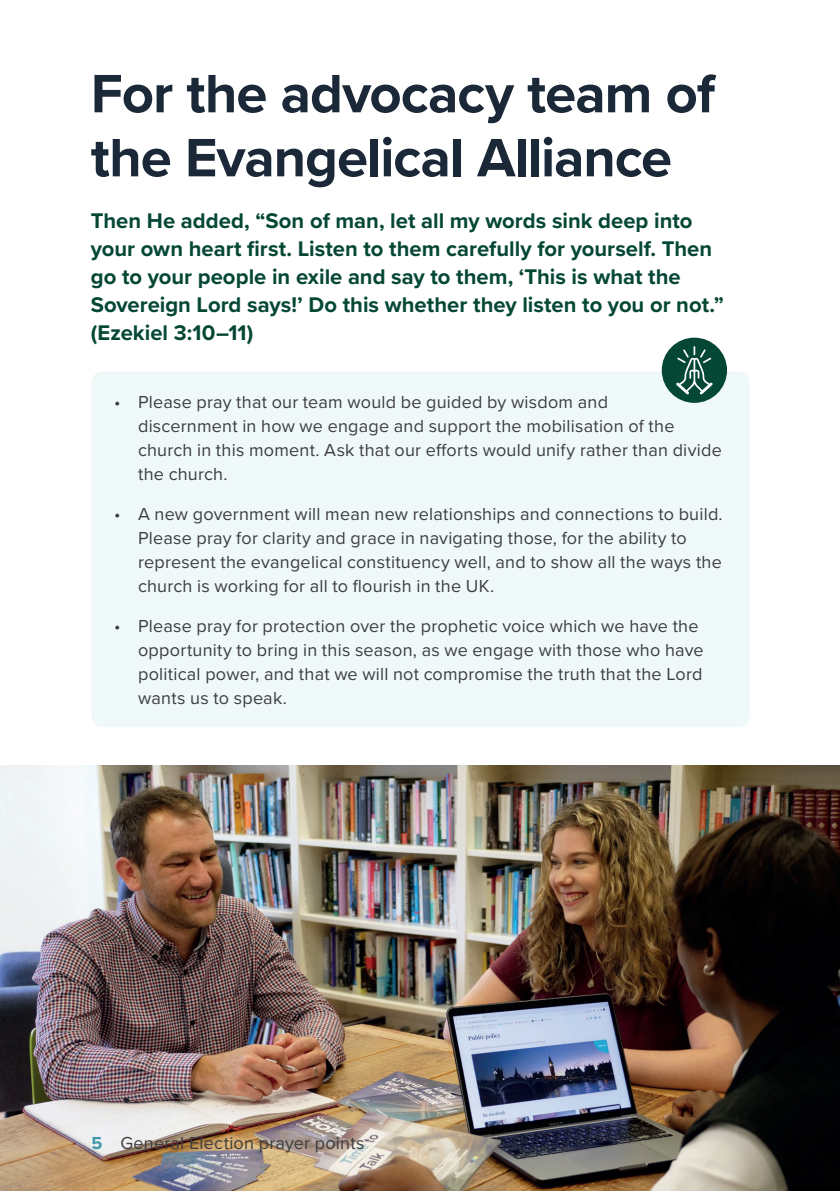
<style>
.page{position:relative;width:840px;height:1191px;background:#fff}
.page>*{position:absolute;margin:0;border:0;box-sizing:border-box;transform-origin:0 0}
.t1{font:700 56px/64px "Proxima Nova";letter-spacing:-.02em;color:#1b2838}
.t2{font:700 22px/28px "Proxima Nova";color:#054735}
.t3{font:18px/24px "Proxima Nova";letter-spacing:.01em;color:#3e3e3f}
.s1{font-weight:700;color:#3e9aab}
</style>
<div class="page">
<img style="left:0;top:765px;width:839px;height:426px">
<div style="left:91px;top:371px;width:658px;height:356px;background:#f0f9f9;border-radius:11px"></div>
<div style="left:661px;top:338px;width:65px;height:65px;background:#054735;border-radius:50%"></div>
<svg style="left:676px;top:346px;width:36px;height:48px"></svg>
<h1 class="t1" style="left:91px;top:60px;width:625px">For the advocacy team of the Evangelical Alliance</h1>
<h4 class="t2" style="left:91px;top:206px;width:634px">Then He added, “Son of man, let all my words sink deep into your own heart first. Listen to them carefully for yourself. Then go to your people in exile and say to them, ‘This is what the Sovereign Lord says!’ Do this whether they listen to you or not.” (Ezekiel 3:10–11)</h4>
<p class="t3" style="left:138px;top:389px;width:585px;text-indent:-24px">• Please pray that our team would be guided by wisdom and<br>discernment in how we engage and support the mobilisation of the church in this moment. Ask that our efforts would unify rather than divide the church.</p>
<p class="t3" style="left:138px;top:501px;width:586px;text-indent:-24px">• A new government will mean new relationships and connections to build.<br>Please pray for clarity and grace in navigating those, for the ability to represent the evangelical constituency well, and to show all the ways the church is working for all to flourish in the UK.</p>
<p class="t3" style="left:138px;top:613px;width:566px;text-indent:-24px">• Please pray for protection over the prophetic voice which we have the opportunity to bring in this season, as we engage with those who have political power, and that we will not compromise the truth that the Lord wants us to speak.</p>
<p class="t3" style="left:91px;top:1129px;width:274px"><span class="s1">5</span> General Election prayer points</p>
</div>
